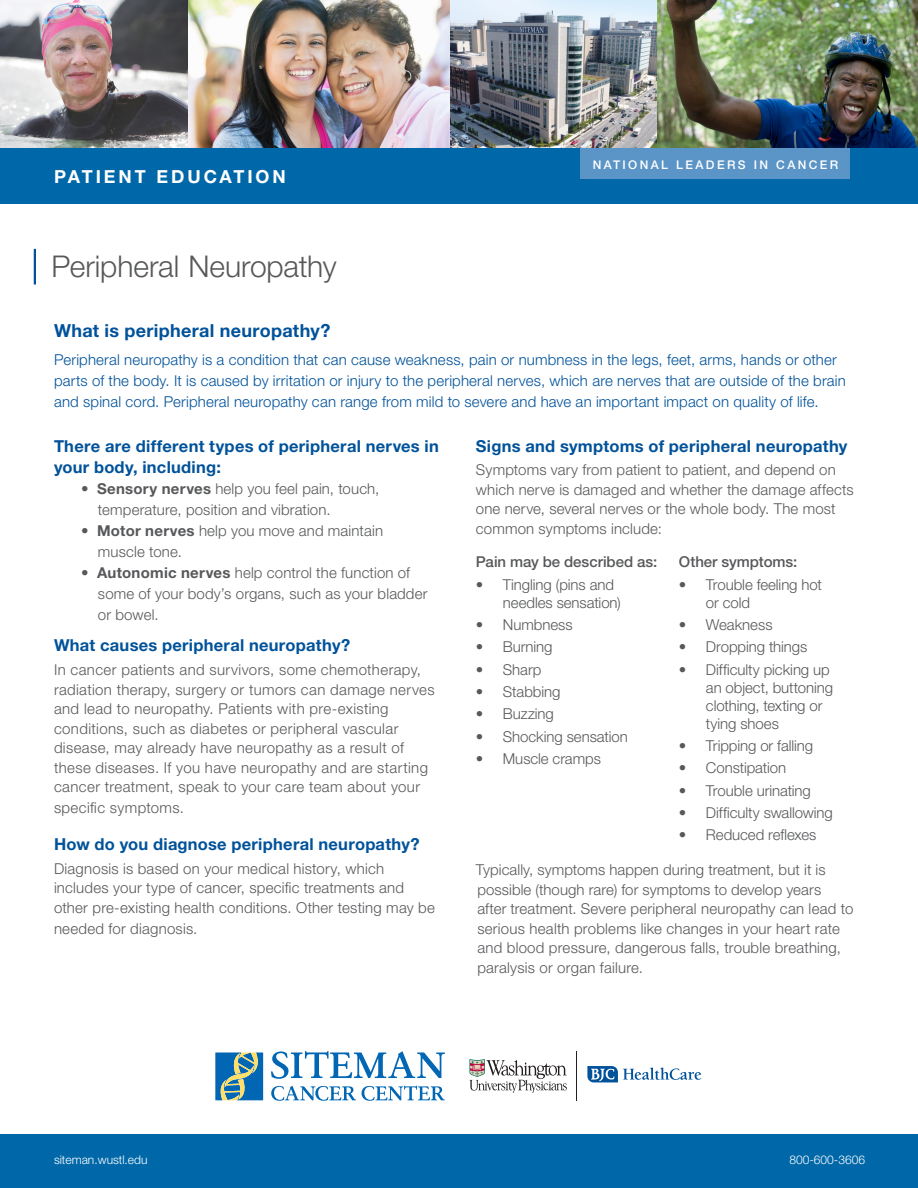
<style>
.page{position:relative;width:918px;height:1188px;background:#fff}
.page>*{position:absolute;margin:0;border:0;box-sizing:border-box;transform-origin:0 0}
.Title_SS{font:300 30px "Helvetica Neue LT Std";letter-spacing:-.005em;color:#57585a}
.Main_Subhead_SS{font:700 18px "Helvetica Neue LT Std";letter-spacing:.015em;color:#01529a}
.t1{font:700 18px "Helvetica Neue LT Std";letter-spacing:.16em;color:#fff}
.Main_Subhead_SS-2{font:700 16.5px "Helvetica Neue LT Std";letter-spacing:.015em;color:#01529a}
.Bullet_SS{font:700 16.5px/21px "Helvetica Neue LT Std";letter-spacing:.015em;color:#01529a}
.Bullet_SS-2{font:300 15px/19.5px "Helvetica Neue LT Std";letter-spacing:.01em;color:#57585a}
.Bullet_SS-3{font:300 15px/21px "Helvetica Neue LT Std";letter-spacing:.01em;color:#01529a}
.Bullet_SS-4{font:500 15px "Helvetica Neue LT Std";color:#57585a}
.t2{font:300 12px "Helvetica Neue LT Std";color:#fff}
.t3{font:500 12px "Helvetica Neue LT Std";letter-spacing:.2em;color:#fff}
.s1{font-weight:700}
</style>
<div class="page">
<img style="left:188px;top:0;width:470px;height:148px">
<img style="left:0;top:0;width:188px;height:148px">
<img style="left:658px;top:0;width:260px;height:148px">
<svg style="left:271px;top:1051px;width:174px;height:28px"></svg>
<svg style="left:362px;top:1086px;width:83px;height:15px"></svg>
<svg style="left:271px;top:1086px;width:85px;height:15px"></svg>
<svg style="left:215px;top:1053px;width:48px;height:47px;background:#4386a4"></svg>
<svg style="left:587px;top:1066px;width:114px;height:16px"></svg>
<svg style="left:469px;top:1059px;width:98px;height:34px"></svg>
<hr style="left:576px;top:1051px;width:1px;height:49px;background:#231f20">
<hr style="left:34px;top:249px;width:2px;height:36px;background:#01529a">
<div style="left:0;top:148px;width:918px;height:56px;background:#0068a9"></div>
<div style="left:580px;top:148px;width:270px;height:31px;background:#5b94c6"></div>
<div style="left:0;top:1134px;width:918px;height:54px;background:#0068a9"></div>
<p class="t1" style="left:54px;top:165px;width:233px">PATIENT EDUCATION</p>
<p class="Title_SS" style="left:52px;top:248px;width:287px">Peripheral Neuropathy</p>
<p class="t3" style="left:593px;top:158px;width:247px">NATIONAL LEADERS IN CANCER</p>
<p class="Main_Subhead_SS" style="left:54px;top:320px;width:278px">What is peripheral neuropathy?</p>
<p class="Bullet_SS-3" style="left:54px;top:349px;width:793px">Peripheral neuropathy is a condition that can cause weakness, pain or numbness in the legs, feet, arms, hands or other parts of the body. It is caused by irritation or injury to the peripheral nerves, which are nerves that are outside of the brain and spinal cord. Peripheral neuropathy can range from mild to severe and have an important impact on quality of life.</p>
<p class="Bullet_SS" style="left:54px;top:435px;width:386px">There are different types of peripheral nerves in your body, including:</p>
<p class="Bullet_SS-2" style="left:98px;top:477px;width:283px;line-height:21px;text-indent:-17px"><span class="s1">• Sensory nerves</span> help you feel pain, touch, temperature, position and vibration.</p>
<p class="Bullet_SS-2" style="left:98px;top:519px;width:287px;line-height:21px;text-indent:-17px"><span class="s1">• Motor nerves</span> help you move and maintain muscle tone.</p>
<p class="Bullet_SS-2" style="left:98px;top:561px;width:331px;line-height:21px;text-indent:-17px"><span class="s1">• Autonomic nerves</span> help control the function of some of your body’s organs, such as your bladder or bowel.</p>
<p class="Main_Subhead_SS-2" style="left:54px;top:635px;width:298px">What causes peripheral neuropathy?</p>
<p class="Bullet_SS-2" style="left:54px;top:660px;width:382px">In cancer patients and survivors, some chemotherapy, radiation therapy, surgery or tumors can damage nerves and lead to neuropathy. Patients with pre-existing conditions, such as diabetes or peripheral vascular disease, may already have neuropathy as a result of these diseases. If you have neuropathy and are starting cancer treatment, speak to your care team about your</p>
<p class="Bullet_SS-2" style="left:54px;top:798px;width:132px">specific symptoms.</p>
<p class="Main_Subhead_SS-2" style="left:54px;top:834px;width:367px">How do you diagnose peripheral neuropathy?</p>
<p class="Bullet_SS-2" style="left:54px;top:858px;width:382px">Diagnosis is based on your medical history, which includes your type of cancer, specific treatments and other pre-existing health conditions. Other testing may be</p>
<p class="Bullet_SS-2" style="left:54px;top:918px;width:145px">needed for diagnosis.</p>
<p class="Main_Subhead_SS-2" style="left:476px;top:435px;width:373px">Signs and symptoms of peripheral neuropathy</p>
<p class="Bullet_SS-2" style="left:476px;top:460px;width:379px">Symptoms vary from patient to patient, and depend on which nerve is damaged and whether the damage affects one nerve, several nerves or the whole body. The most common symptoms include:</p>
<p class="Bullet_SS-4" style="left:476px;top:553px;width:183px">Pain may be described as:</p>
<p class="Bullet_SS-2" style="left:503px;top:575px;width:119px;line-height:18px;text-indent:-27px">• Tingling (pins and needles sensation)</p>
<p class="Bullet_SS-2" style="left:476px;top:615px;width:98px">• Numbness</p>
<p class="Bullet_SS-2" style="left:476px;top:637px;width:78px">• Burning</p>
<p class="Bullet_SS-2" style="left:476px;top:659px;width:67px">• Sharp</p>
<p class="Bullet_SS-2" style="left:476px;top:682px;width:86px">• Stabbing</p>
<p class="Bullet_SS-2" style="left:476px;top:704px;width:79px">• Buzzing</p>
<p class="Bullet_SS-2" style="left:476px;top:726px;width:153px">• Shocking sensation</p>
<p class="Bullet_SS-2" style="left:476px;top:749px;width:127px">• Muscle cramps</p>
<p class="Bullet_SS-4" style="left:679px;top:553px;width:120px">Other symptoms:</p>
<p class="Bullet_SS-2" style="left:706px;top:575px;width:118px;line-height:18px;text-indent:-27px">• Trouble feeling hot or cold</p>
<p class="Bullet_SS-2" style="left:679px;top:615px;width:95px">• Weakness</p>
<p class="Bullet_SS-2" style="left:679px;top:637px;width:130px">• Dropping things</p>
<p class="Bullet_SS-2" style="left:706px;top:660px;width:129px;line-height:18px;text-indent:-27px">• Difficulty picking up an object, buttoning clothing, texting or tying shoes</p>
<p class="Bullet_SS-2" style="left:679px;top:736px;width:136px">• Tripping or falling</p>
<p class="Bullet_SS-2" style="left:679px;top:758px;width:109px">• Constipation</p>
<p class="Bullet_SS-2" style="left:679px;top:780px;width:134px">• Trouble urinating</p>
<p class="Bullet_SS-2" style="left:679px;top:803px;width:156px">• Difficulty swallowing</p>
<p class="Bullet_SS-2" style="left:679px;top:825px;width:139px">• Reduced reflexes</p>
<p class="Bullet_SS-2" style="left:476px;top:860px;width:379px">Typically, symptoms happen during treatment, but it is possible (though rare) for symptoms to develop years<br>after treatment. Severe peripheral neuropathy can lead to serious health problems like changes in your heart rate and blood pressure, dangerous falls, trouble breathing, paralysis or organ failure.</p>
<p class="t2" style="left:54px;top:1152px;width:95px">siteman.wustl.edu</p>
<p class="t2" style="left:789px;top:1152px;width:77px">800-600-3606</p>
</div>
